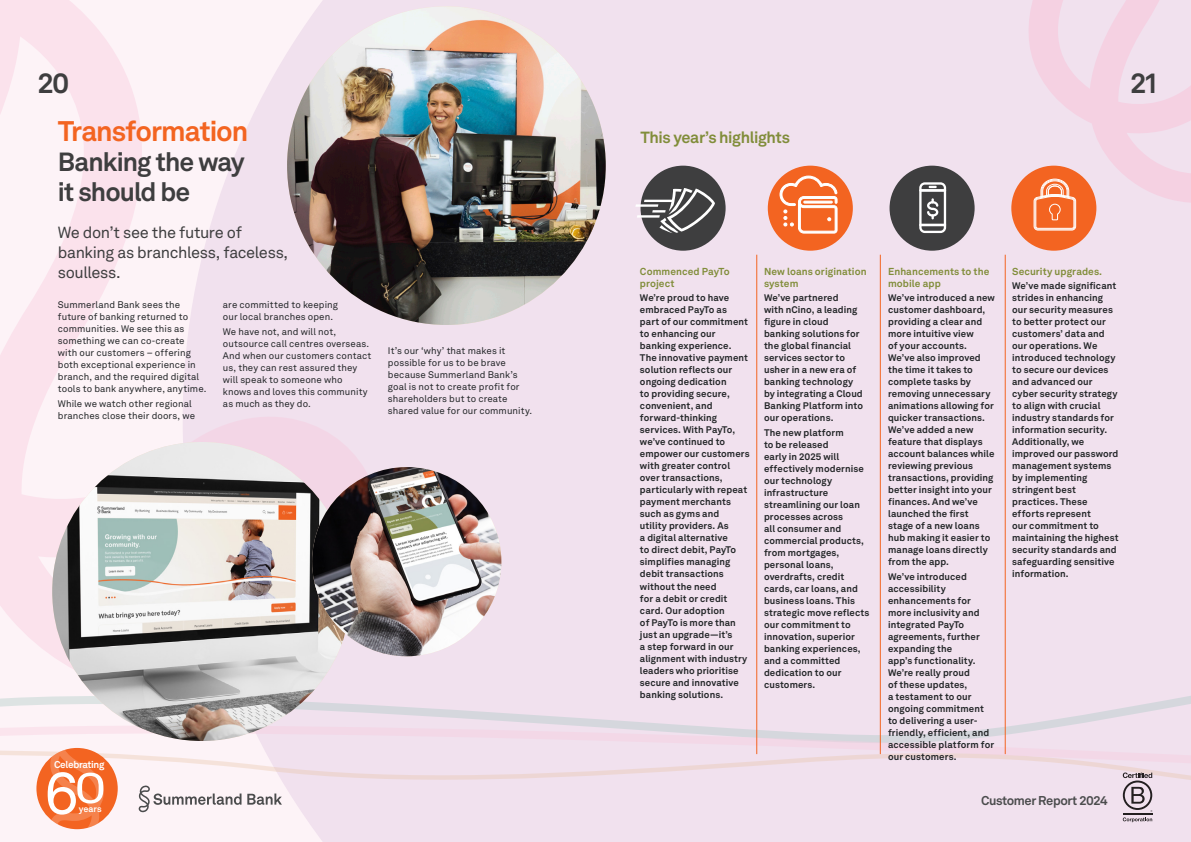
<style>
.page{position:relative;width:1191px;height:842px;background:#fff}
.page>*{position:absolute;margin:0;border:0;box-sizing:border-box;transform-origin:0 0}
.t1{font:58.9px "Akkurat LL";color:#fff}
.t2{font:42.9px "Akkurat LL";color:#fff;scale:1.25 1}
.t3{font:700 28px "Akkurat LL";letter-spacing:-.04em;color:#f36421}
.t4{font:700 28px "Akkurat LL";color:#3e3e3f}
.t5{font:700 26px "Akkurat LL";letter-spacing:-.04em;color:#3e3e3f}
.Intro{font:16px/20px "Akkurat LL";letter-spacing:-.025em;color:#3e3e3f}
.t6{font:700 16px "Akkurat LL";letter-spacing:-.025em;color:#818d3a}
.t7{font:700 12.7px "Akkurat LL";letter-spacing:-.03em;color:#4b4c4d}
.highlight{font:700 10px/12px "Akkurat LL";letter-spacing:.005em;color:#818d3a}
.t8{font:700 9.8px "Akkurat LL";letter-spacing:-.03em;color:#fff}
.Body{font:700 9.5px/12px "Akkurat LL";letter-spacing:.01em;color:#242729}
.Body-2{font:9.5px/12px "Akkurat LL";letter-spacing:.01em;color:#242729}
.t9{font:700 8.9px "Akkurat LL";letter-spacing:-.005em;color:#fff}
</style>
<div class="page">
<div style="left:146px;top:0;width:1045px;height:842px;background:#f1e1ee"></div>
<svg style="left:0;top:0;width:400px;height:690px"></svg>
<svg style="left:0;top:690px;width:1191px;height:34px;background:#eee1ec"></svg>
<svg style="left:0;top:765px;width:1191px;height:19px"></svg>
<svg style="left:0;top:724px;width:1191px;height:41px;background:#f1e0eb"></svg>
<div style="left:767px;top:166px;width:86px;height:85px;background:#f36421;border-radius:50%"></div>
<div style="left:889px;top:166px;width:85px;height:85px;background:#3e3e3f;border-radius:50%"></div>
<div style="left:640px;top:166px;width:85px;height:85px;background:#3e3e3f;border-radius:50%"></div>
<svg style="left:635px;top:188px;width:80px;height:45px"></svg>
<img style="left:287px;top:6px;width:319px;height:319px;border-radius:159px">
<hr style="left:756px;top:255px;width:1px;height:499px;background:#f36421">
<hr style="left:880px;top:255px;width:1px;height:499px;background:#f36421">
<hr style="left:1005px;top:255px;width:1px;height:499px;background:#f36421">
<div style="left:1011px;top:166px;width:85px;height:85px;background:#f36421;border-radius:50%"></div>
<img style="left:52px;top:442px;width:299px;height:299px;border-radius:149px">
<img style="left:312px;top:467px;width:189px;height:189px;border-radius:95px">
<div style="left:36px;top:748px;width:82px;height:81px;background:#f36421;border-radius:50%"></div>
<svg style="left:48px;top:748px;width:57px;height:81px"></svg>
<svg style="left:247px;top:793px;width:35px;height:12px"></svg>
<svg style="left:138px;top:785px;width:103px;height:27px"></svg>
<svg style="left:1122px;top:772px;width:30px;height:50px"></svg>
<svg style="left:779px;top:176px;width:58px;height:58px"></svg>
<svg style="left:919px;top:182px;width:27px;height:51px"></svg>
<svg style="left:1020px;top:0;width:171px;height:231px;background:#f2cfd5"></svg>
<h1 class="t4" style="left:38px;top:62px;width:33px">20</h1>
<h1 class="t4" style="left:1130px;top:62px;width:28px">21</h1>
<h1 class="t3" style="left:58px;top:110px;width:192px">Transformation</h1>
<h1 class="t5" style="left:58px;top:142px;width:188px">Banking the way</h1>
<h1 class="t5" style="left:58px;top:172px;width:134px">it should be</h1>
<p class="Intro" style="left:58px;top:222px;width:232px">We don’t see the future of banking as branchless, faceless, soulless.</p>
<p class="Body-2" style="left:58px;top:298px;width:150px">Summerland Bank sees the future of banking returned to communities. We see this as something we can co-create<br>with our customers – offering both exceptional experience in branch, and the required digital tools to bank anywhere, anytime.</p>
<p class="Body-2" style="left:58px;top:397px;width:139px">While we watch other regional branches close their doors, we</p>
<p class="Body-2" style="left:223px;top:298px;width:117px">are committed to keeping our local branches open.</p>
<p class="Body-2" style="left:223px;top:325px;width:150px">We have not, and will not, outsource call centres overseas.<br>And when our customers contact us, they can rest assured they will speak to someone who knows and loves this community as much as they do.</p>
<p class="Body-2" style="left:388px;top:344px;width:146px">It’s our ‘why’ that makes it possible for us to be brave because Summerland Bank’s goal is not to create profit for shareholders but to create shared value for our community.</p>
<p class="t8" style="left:54px;top:757px;width:52px">Celebrating</p>
<p class="t1" style="left:44px;top:749px;width:36px">6</p>
<p class="t2" style="left:74px;top:756px;width:28px">0</p>
<p class="t9" style="left:79px;top:802px;width:24px">years</p>
<h2 class="t6" style="left:640px;top:125px;width:151px">This year’s highlights</h2>
<p class="highlight" style="left:640px;top:264px;width:91px">Commenced PayTo project</p>
<p class="Body" style="left:640px;top:292px;width:111px">We’re proud to have embraced PayTo as<br>part of our commitment to enhancing our banking experience.<br>The innovative payment solution reflects our ongoing dedication<br>to providing secure, convenient, and forward-thinking services. With PayTo, we’ve continued to empower our customers with greater control over transactions, particularly with repeat payment merchants such as gyms and<br>utility providers. As<br>a digital alternative<br>to direct debit, PayTo simplifies managing debit transactions without the need<br>for a debit or credit card. Our adoption<br>of PayTo is more than just an upgrade—it’s<br>a step forward in our alignment with industry leaders who prioritise secure and innovative banking solutions.</p>
<p class="highlight" style="left:764px;top:264px;width:104px">New loans origination system</p>
<p class="Body" style="left:764px;top:292px;width:101px">We’ve partnered<br>with nCino, a leading figure in cloud banking solutions for the global financial services sector to usher in a new era of banking technology by integrating a Cloud<br>Banking Platform into our operations.</p>
<p class="Body" style="left:764px;top:426px;width:107px">The new platform<br>to be released<br>early in 2025 will effectively modernise our technology infrastructure streamlining our loan processes across<br>all consumer and commercial products, from mortgages, personal loans, overdrafts, credit cards, car loans, and business loans. This strategic move reflects our commitment to innovation, superior banking experiences, and a committed dedication to our customers.</p>
<p class="highlight" style="left:888px;top:264px;width:103px">Enhancements to the mobile app</p>
<p class="Body" style="left:888px;top:292px;width:108px">We’ve introduced a new customer dashboard, providing a clear and more intuitive view<br>of your accounts.<br>We’ve also improved the time it takes to complete tasks by removing unnecessary animations allowing for quicker transactions.<br>We’ve added a new feature that displays account balances while reviewing previous transactions, providing better insight into your finances. And we’ve launched the first stage of a new loans hub making it easier to manage loans directly from the app.</p>
<p class="Body" style="left:888px;top:570px;width:108px">We’ve introduced accessibility enhancements for more inclusivity and integrated PayTo agreements, further expanding the<br>app’s functionality.<br>We’re really proud<br>of these updates,<br>a testament to our ongoing commitment to delivering a user&shy;friendly, efficient, and accessible platform for our customers.</p>
<p class="highlight" style="left:1012px;top:264px;width:92px">Security upgrades.</p>
<p class="Body" style="left:1012px;top:280px;width:108px">We’ve made significant strides in enhancing our security measures to better protect our customers’ data and our operations. We introduced technology to secure our devices and advanced our cyber security strategy to align with crucial industry standards for information security.<br>Additionally, we improved our password management systems by implementing stringent best practices. These efforts represent<br>our commitment to maintaining the highest security standards and safeguarding sensitive information.</p>
<p class="t7" style="left:981px;top:790px;width:128px">Customer Report 2024</p>
</div>
